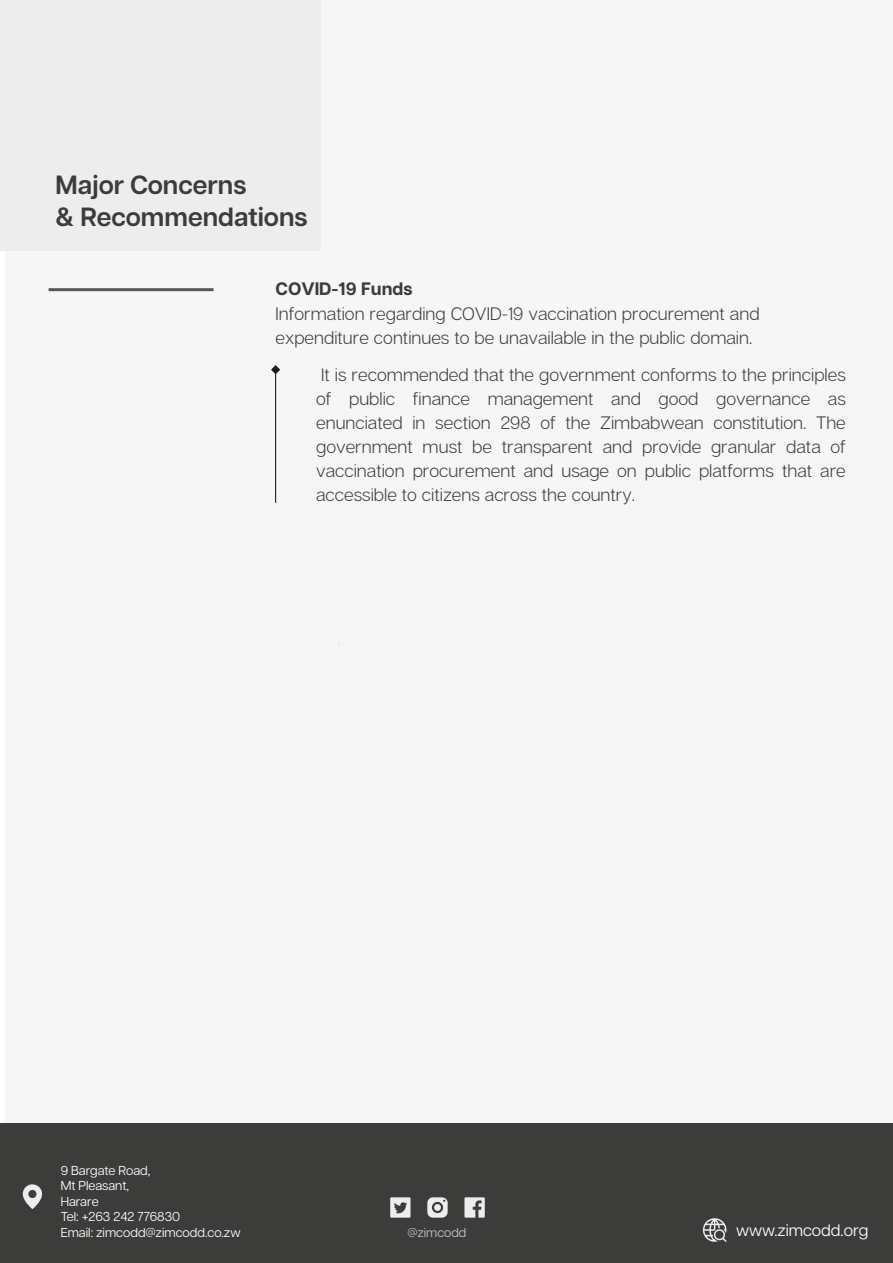
<style>
.page{position:relative;width:893px;height:1263px;background:#fff}
.page>*{position:absolute;margin:0;border:0;box-sizing:border-box;transform-origin:0 0}
.t1{font:600 26.25px/31.5px "Articulat CF";color:#3c3c3b}
.t2{font:300 18px/24px "Articulat CF";color:#3c3c3b}
.t3{font:700 18px "Articulat CF";color:#3c3c3b}
.t4{font:16.5px "Articulat CF";color:#fff}
.t5{font:12.9px/15.5px "Articulat CF";color:#fff}
.t6{font:12.75px "Articulat CF";color:#c6c6c6}
</style>
<div class="page">
<div style="left:4px;top:0;width:889px;height:1263px;background:#f6f6f6"></div>
<div style="left:0;top:0;width:320px;height:250px;background:#ededed"></div>
<div style="left:0;top:1124px;width:893px;height:139px;background:#3c3c3b"></div>
<svg style="left:703px;top:1218px;width:24px;height:24px"></svg>
<svg style="left:22px;top:1184px;width:20px;height:25px"></svg>
<svg style="left:464px;top:1197px;width:21px;height:21px"></svg>
<svg style="left:390px;top:1197px;width:20px;height:20px"></svg>
<svg style="left:427px;top:1197px;width:21px;height:21px"></svg>
<div style="left:434px;top:1204px;width:7px;height:7px;background:#ededed;border-radius:50%"></div>
<hr style="left:49px;top:288px;width:165px;height:3px;background:#575756">
<svg style="left:271px;top:365px;width:9px;height:9px"></svg>
<hr style="left:275px;top:373px;width:1px;height:130px;background:#1d1d1b">
<h1 class="t1" style="left:56px;top:170px;width:254px">Major Concerns<br>&amp; Recommendations</h1>
<p class="t3" style="left:276px;top:278px;width:138px">COVID-19 Funds</p>
<p class="t2" style="left:276px;top:302px;width:485px">Information regarding COVID-19 vaccination procurement and expenditure continues to be unavailable in the public domain.</p>
<p class="t2" style="left:316px;top:363px;width:531px;text-align:justify">It is recommended that the government conforms to the principles of public finance management and good governance as enunciated in section 298 of the Zimbabwean constitution. The government must be transparent and provide granular data of vaccination procurement and usage on public platforms that are accessible to citizens across the country.</p>
<p class="t5" style="left:61px;top:1162px;width:181px">9 Bargate Road,<br>Mt Pleasant,<br>Harare<br>Tel: +263 242 776830<br>Email: zimcodd@zimcodd.co.zw</p>
<p class="t6" style="left:408px;top:1225px;width:60px">@zimcodd</p>
<p class="t4" style="left:736px;top:1221px;width:134px">www.zimcodd.org</p>
</div>
